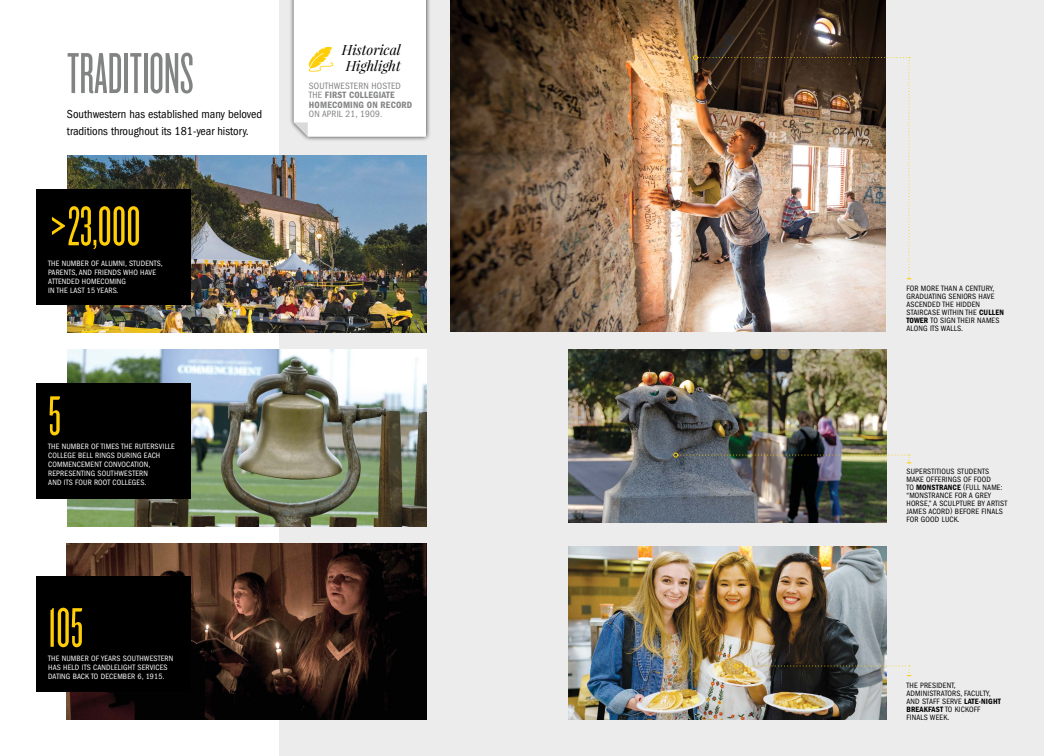
<style>
.page{position:relative;width:1044px;height:756px;background:#fff}
.page>*{position:absolute;margin:0;border:0;box-sizing:border-box;transform-origin:0 0}
.t1{font:60px "Knockout HTF26 Junior Flyweight";color:#828383}
.t2{font:58px "Knockout HTF26 Junior Flyweight";color:#ffce06}
.t3{font:italic 14px/16.3px "Playfair Display";color:#000}
.t4{font:condensed 12px/17px "ITC Franklin Gothic Std";color:#000}
.t5{font:9.5px/9.5px "ITC Franklin Gothic Std Dm Cd";letter-spacing:.02em;color:#828383}
.t6{font:condensed 9.5px "ITC Franklin Gothic Std";letter-spacing:.02em;color:#828383}
.t7{font:condensed 8px/8px "ITC Franklin Gothic Std";letter-spacing:.02em;color:#000}
.t8{font:condensed 8px/9px "ITC Franklin Gothic Std";letter-spacing:.02em;color:#fff}
.t9{font:8px "ITC Franklin Gothic Std Dm Cd";letter-spacing:.02em;color:#000}
.s1{font-family:"ITC Franklin Gothic Std";font-stretch:condensed}
.s2{font-family:"ITC Franklin Gothic Std Dm Cd";font-stretch:normal}
</style>
<div class="page">
<div style="left:279px;top:0;width:765px;height:756px;background:#ececec"></div>
<img style="left:68px;top:156px;width:359px;height:176px">
<div style="left:36px;top:189px;width:155px;height:116px;background:#000"></div>
<img style="left:450px;top:0;width:436px;height:331px">
<img style="left:67px;top:349px;width:360px;height:177px">
<img style="left:67px;top:543px;width:360px;height:177px">
<div style="left:36px;top:383px;width:155px;height:115px;background:#000"></div>
<div style="left:36px;top:577px;width:155px;height:115px;background:#000"></div>
<img style="left:569px;top:350px;width:317px;height:172px">
<img style="left:568px;top:546px;width:318px;height:174px">
<img style="left:693px;top:55px;width:218px;height:224px">
<img style="left:673px;top:453px;width:238px;height:10px">
<svg style="left:734px;top:664px;width:177px;height:12px;background:#747164"></svg>
<div style="left:289px;top:0;width:142px;height:142px;background:#000;opacity:.75"></div>
<div style="left:294px;top:0;width:132px;height:137px;background:#fff"></div>
<h1 class="t1" style="left:67px;top:45px;width:128px">TRADITIONS</h1>
<h3 class="t4" style="left:67px;top:105px;width:197px">Southwestern has established many beloved traditions throughout its 181-year history.</h3>
<h2 class="t2" style="left:48px;top:198px;width:94px">&gt;23,000</h2>
<p class="t8" style="left:48px;top:259px;width:116px">THE NUMBER OF ALUMNI, STUDENTS,<br>PARENTS, AND FRIENDS WHO HAVE<br>ATTENDED HOMECOMING<br>IN THE LAST 15 YEARS.</p>
<h2 class="t2" style="left:48px;top:388px;width:14px">5</h2>
<p class="t8" style="left:48px;top:442px;width:128px">THE NUMBER OF TIMES THE RUTERSVILLE<br>COLLEGE BELL RINGS DURING EACH<br>COMMENCEMENT CONVOCATION,<br>REPRESENTING SOUTHWESTERN<br>AND ITS FOUR ROOT COLLEGES.</p>
<h3 class="t3" style="left:342px;top:41px;width:60px">Historical<br>Highlight</h3>
<p class="t6" style="left:309px;top:80px;width:94px">SOUTHWESTERN HOSTED</p>
<p class="t5" style="left:309px;top:90px;width:105px"><span class="s1">THE</span> FIRST COLLEGIATE<br>HOMECOMING ON RECORD</p>
<p class="t6" style="left:309px;top:109px;width:75px">ON APRIL 21, 1909.</p>
<h2 class="t2" style="left:48px;top:600px;width:36px">105</h2>
<p class="t8" style="left:48px;top:654px;width:127px">THE NUMBER OF YEARS SOUTHWESTERN<br>HAS HELD ITS CANDLELIGHT SERVICES<br>DATING BACK TO DECEMBER 6, 1915.</p>
<p class="t7" style="left:906px;top:285px;width:99px">FOR MORE THAN A CENTURY,<br>GRADUATING SENIORS HAVE<br>ASCENDED THE HIDDEN<br>STAIRCASE WITHIN THE <span class="s2">CULLEN<br>TOWER</span> TO SIGN THEIR NAMES<br>ALONG ITS WALLS.</p>
<p class="t7" style="left:906px;top:467px;width:102px">SUPERSTITIOUS STUDENTS<br>MAKE OFFERINGS OF FOOD<br>TO <span class="s2">MONSTRANCE</span> (FULL NAME: “MONSTRANCE FOR A GREY<br>HORSE,” A SCULPTURE BY ARTIST<br>JAMES ACORD) BEFORE FINALS<br>FOR GOOD LUCK.</p>
<p class="t7" style="left:906px;top:681px;width:96px">THE PRESIDENT,<br>ADMINISTRATORS, FACULTY,<br>AND STAFF SERVE <span class="s2">LATE-NIGHT</span></p>
<p class="t9" style="left:906px;top:705px;width:76px">BREAKFAST <span class="s1">TO KICKOFF</span></p>
<p class="t7" style="left:906px;top:713px;width:44px">FINALS WEEK.</p>
</div>
